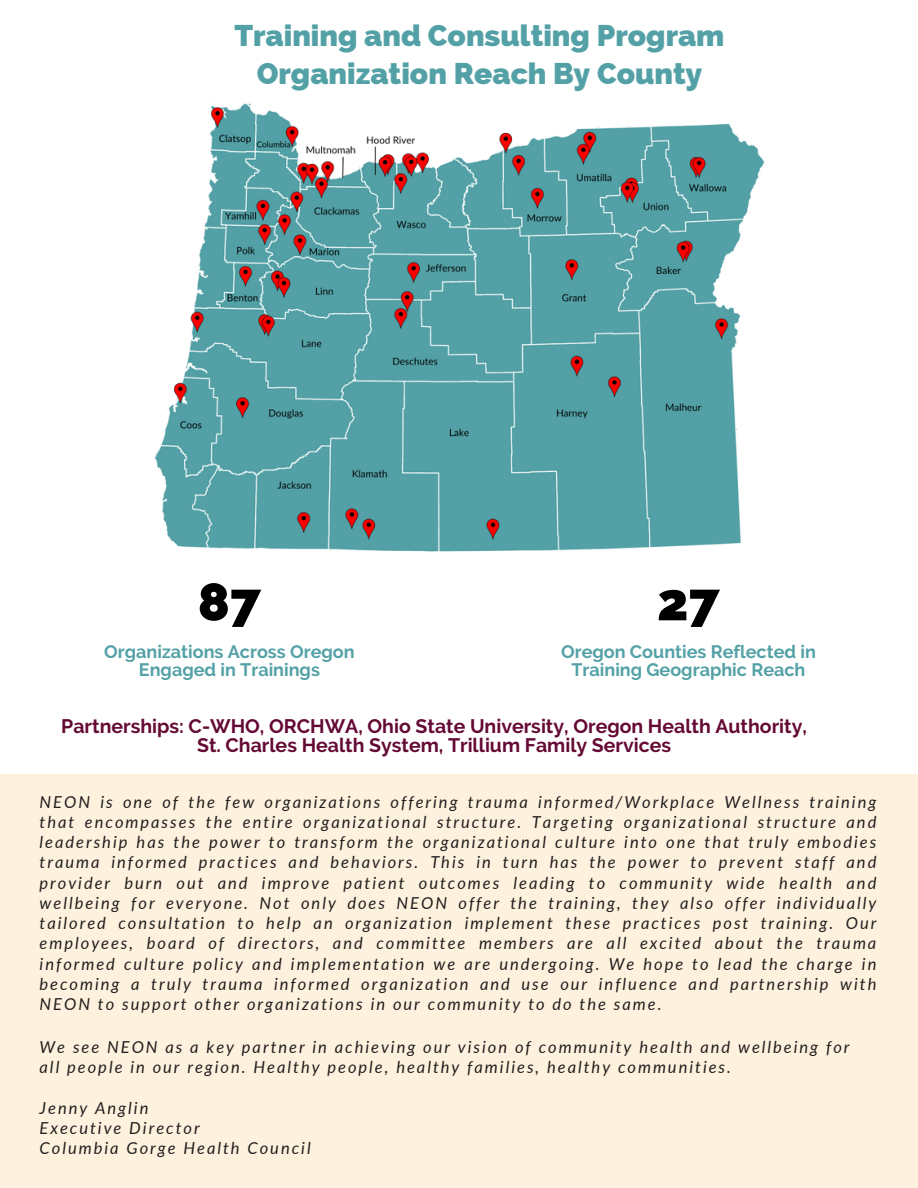
<style>
.page{position:relative;width:918px;height:1188px;background:#fff}
.page>*{position:absolute;margin:0;border:0;box-sizing:border-box;transform-origin:0 0}
.t1{font:800 52.5px "Raleway";color:#000}
.t2{font:800 30px/37.2px "Raleway";color:#53a1a6;text-align:center}
.t3{font:700 19.5px/19.2px "Raleway";color:#640933;text-align:center}
.t4{font:700 18px/18px "Raleway";color:#53a1a6;text-align:center}
.t5{font:italic 16.5px/20.2px "Lato";letter-spacing:.12em;color:#221f1f;text-align:justify}
</style>
<div class="page">
<img style="left:154px;top:103px;width:611px;height:449px">
<div style="left:0;top:774px;width:918px;height:414px;background:#fef1de"></div>
<p class="t2" style="left:234px;top:17px;width:492px">Training and Consulting Program<br>Organization Reach By County</p>
<p class="t1" style="left:198px;top:571px;width:65px">87</p>
<h2 class="t4" style="left:104px;top:643px;width:252px">Organizations Across Oregon<br>Engaged in Trainings</h2>
<p class="t1" style="left:657px;top:571px;width:64px">27</p>
<h2 class="t4" style="left:561px;top:643px;width:256px">Oregon Counties Reflected in<br>Training Geographic Reach</h2>
<h2 class="t3" style="left:61px;top:717px;width:747px">Partnerships: C-WHO, ORCHWA, Ohio State University, Oregon Health Authority,<br>St. Charles Health System, Trillium Family Services</h2>
<p class="t5" style="left:40px;top:791px;width:838px">NEON is one of the few organizations offering trauma informed/Workplace Wellness training that encompasses the entire organizational structure. Targeting organizational structure and leadership has the power to transform the organizational culture into one that truly embodies trauma informed practices and behaviors. This in turn has the power to prevent staff and provider burn out and improve patient outcomes leading to community wide health and wellbeing for everyone. Not only does NEON offer the training, they also offer individually tailored consultation to help an organization implement these practices post training. Our employees, board of directors, and committee members are all excited about the trauma informed culture policy and implementation we are undergoing. We hope to lead the charge in becoming a truly trauma informed organization and use our influence and partnership with NEON to support other organizations in our community to do the same.</p>
<p class="t5" style="left:40px;top:1036px;width:811px">We see NEON as a key partner in achieving our vision of community health and wellbeing for all people in our region. Healthy people, healthy families, healthy communities.</p>
<p class="t5" style="left:40px;top:1097px;width:110px">Jenny Anglin</p>
<p class="t5" style="left:40px;top:1117px;width:162px">Executive Director</p>
<p class="t5" style="left:40px;top:1138px;width:273px">Columbia Gorge Health Council</p>
</div>
